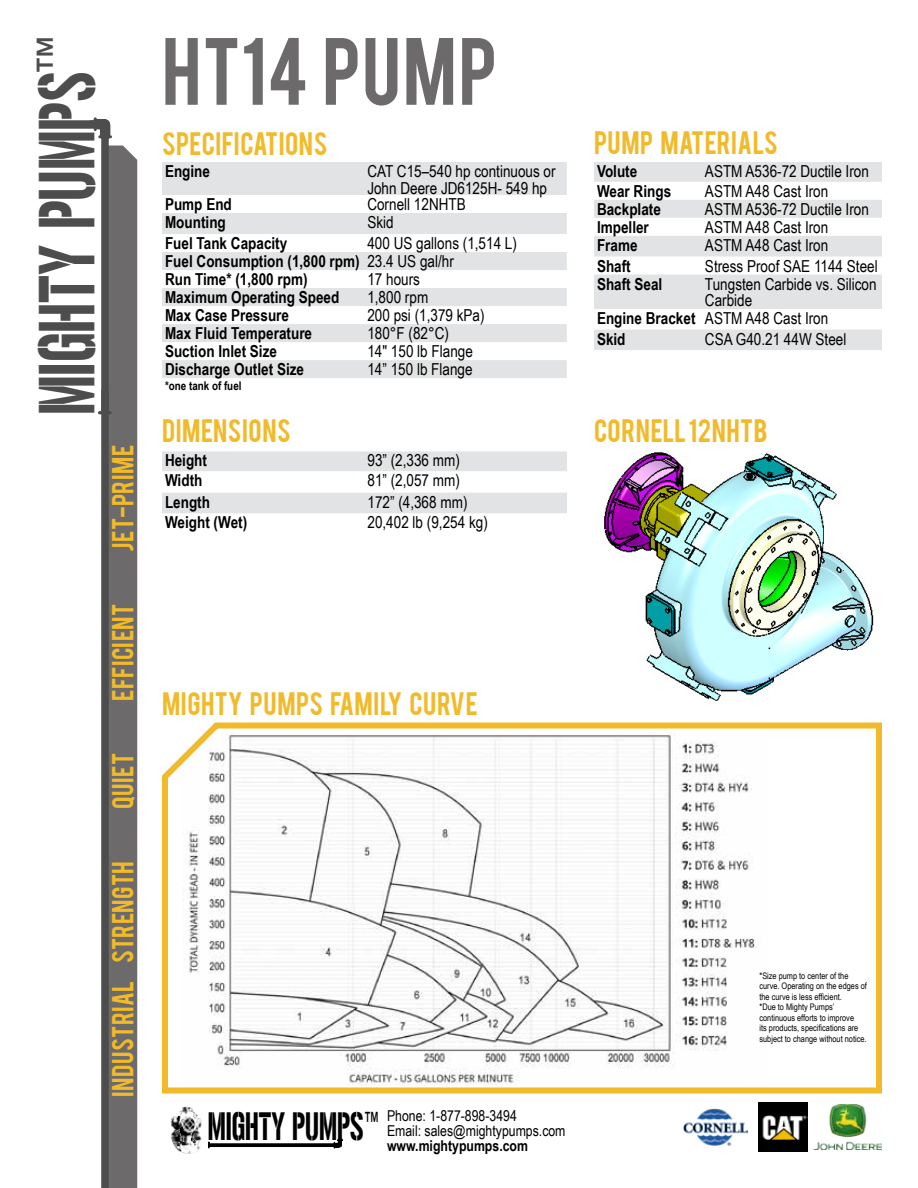
<style>
.page{position:relative;width:918px;height:1188px;background:#fff}
.page>*{position:absolute;margin:0;border:0;box-sizing:border-box;transform-origin:0 0}
.t1{font:75px "Bebas";letter-spacing:.015em;color:#6c6a6a}
.t2{font:69.6px "Gunplay";color:#4d4d4d;scale:.67 1}
.t3{font:25.5px "Bebas";letter-spacing:.02em;color:#f0ba2a}
.t4{font:24px "Bebas";letter-spacing:.02em;color:#f0ba2a}
.t5{font:16.5px/16.5px "Arial Narrow";color:#000}
.t6{font:700 16.5px/18px "Arial Narrow";color:#000}
.t7{font:15px/15px "Arial Narrow";color:#000}
.t8{font:700 15px "Arial Narrow";color:#000}
.t9{font:700 12px "Arial Narrow";color:#000}
.t10{font:9px/10.5px "Arial Narrow";color:#000}
.s1{font-weight:400}
.s2{font-family:"Gunplay";font-size:34.8px}
.s3{font-family:"Helvetica";font-size:28.05px}
</style>
<div class="page">
<img style="left:170px;top:1106px;width:32px;height:48px">
<svg style="left:210px;top:1143px;width:124px;height:4px"></svg>
<svg style="left:208px;top:1142px;width:2px;height:6px"></svg>
<svg style="left:334px;top:1138px;width:8px;height:10px"></svg>
<svg style="left:594px;top:162px;width:288px;height:188px;fill:#e2e3e4"></svg>
<svg style="left:162px;top:451px;width:405px;height:62px"></svg>
<svg style="left:162px;top:162px;width:405px;height:216px;fill:#e2e3e4"></svg>
<img style="left:758px;top:1103px;width:50px;height:49px">
<img style="left:684px;top:1108px;width:63px;height:37px">
<img style="left:816px;top:1104px;width:65px;height:45px">
<div style="left:101px;top:124px;width:8px;height:289px;background:#4d4d4d"></div>
<svg style="left:90px;top:119px;width:21px;height:19px"></svg>
<svg style="left:99px;top:146px;width:38px;height:1042px;background:#6e6d6d"></svg>
<img style="left:604px;top:452px;width:270px;height:248px">
<svg style="left:162px;top:722px;width:720px;height:372px"></svg>
<h2 class="t2" style="left:27px;top:415px;width:574px;rotate:-90deg">MIGHTY PUMPS<sup>™</sup></h2>
<h3 class="t4" style="left:105px;top:552px;width:106px;rotate:-90deg">JET-PRIME</h3>
<h3 class="t4" style="left:105px;top:701px;width:96px;rotate:-90deg">EFFICIENT</h3>
<h3 class="t4" style="left:105px;top:809px;width:55px;rotate:-90deg">QUIET</h3>
<h3 class="t4" style="left:105px;top:1097px;width:235px;rotate:-90deg">INDUSTRIAL STRENGTH</h3>
<h1 class="t1" style="left:162px;top:17px;width:337px">HT14 PUMP</h1>
<h3 class="t3" style="left:162px;top:125px;width:165px">SPECIFICATIONS</h3>
<h3 class="t3" style="left:594px;top:125px;width:172px">PUMP MATERIALS</h3>
<p class="t6" style="left:165px;top:161px;width:47px">Engine</p>
<p class="t5" style="left:367px;top:162px;width:190px">CAT C15–540 hp continuous or<br>John Deere JD6125H- 549 hp</p>
<p class="t6" style="left:165px;top:194px;width:68px">Pump End</p>
<p class="t5" style="left:367px;top:195px;width:100px">Cornell 12NHTB</p>
<p class="t6" style="left:165px;top:212px;width:62px">Mounting</p>
<p class="t5" style="left:367px;top:213px;width:28px">Skid</p>
<p class="t6" style="left:165px;top:233px;width:124px">Fuel Tank Capacity</p>
<p class="t6" style="left:165px;top:233px;width:354px;text-indent:202px"><span class="s1">400 US gallons (1,514 L)<br></span>Fuel Consumption (1,800 rpm) <span class="s1">23.4 US gal/hr<br></span>Run Time* (1,800 rpm)</p>
<p class="t5" style="left:367px;top:270px;width:54px">17 hours</p>
<p class="t6" style="left:165px;top:287px;width:176px">Maximum Operating Speed</p>
<p class="t5" style="left:367px;top:288px;width:62px">1,800 rpm</p>
<p class="t6" style="left:165px;top:306px;width:126px">Max Case Pressure</p>
<p class="t5" style="left:367px;top:306px;width:119px">200 psi (1,379 kPa)</p>
<p class="t6" style="left:165px;top:324px;width:149px">Max Fluid Temperature</p>
<p class="t5" style="left:367px;top:324px;width:83px">180°F (82°C)</p>
<p class="t6" style="left:165px;top:342px;width:114px">Suction Inlet Size</p>
<p class="t5" style="left:367px;top:342px;width:107px">14" 150 lb Flange</p>
<p class="t6" style="left:165px;top:360px;width:141px">Discharge Outlet Size</p>
<p class="t5" style="left:367px;top:361px;width:107px">14” 150 lb Flange</p>
<p class="t9" style="left:165px;top:377px;width:78px">*one tank of fuel</p>
<h3 class="t3" style="left:162px;top:412px;width:130px">DIMENSIONS</h3>
<p class="t6" style="left:165px;top:451px;width:44px">Height</p>
<p class="t5" style="left:368px;top:452px;width:94px">93” (2,336 mm)</p>
<p class="t6" style="left:165px;top:471px;width:39px">Width</p>
<p class="t5" style="left:368px;top:472px;width:94px">81” (2,057 mm)</p>
<p class="t6" style="left:165px;top:492px;width:47px">Length</p>
<p class="t5" style="left:368px;top:493px;width:102px">172” (4,368 mm)</p>
<p class="t6" style="left:165px;top:513px;width:84px">Weight (Wet)</p>
<p class="t5" style="left:368px;top:514px;width:122px">20,402 lb (9,254 kg)</p>
<p class="t6" style="left:597px;top:161px;width:42px">Volute</p>
<p class="t5" style="left:705px;top:162px;width:165px">ASTM A536-72 Ductile Iron</p>
<p class="t6" style="left:597px;top:181px;width:76px">Wear Rings</p>
<p class="t5" style="left:705px;top:182px;width:125px">ASTM A48 Cast Iron</p>
<p class="t6" style="left:597px;top:199px;width:65px">Backplate</p>
<p class="t5" style="left:705px;top:200px;width:165px">ASTM A536-72 Ductile Iron</p>
<p class="t6" style="left:597px;top:217px;width:53px">Impeller</p>
<p class="t5" style="left:705px;top:218px;width:125px">ASTM A48 Cast Iron</p>
<p class="t6" style="left:597px;top:235px;width:42px">Frame</p>
<p class="t5" style="left:705px;top:236px;width:125px">ASTM A48 Cast Iron</p>
<p class="t6" style="left:597px;top:256px;width:35px">Shaft</p>
<p class="t5" style="left:705px;top:257px;width:174px">Stress Proof SAE 1144 Steel</p>
<p class="t6" style="left:597px;top:274px;width:67px">Shaft Seal</p>
<p class="t5" style="left:705px;top:275px;width:173px">Tungsten Carbide vs. Silicon<br>Carbide</p>
<p class="t6" style="left:597px;top:307px;width:233px;line-height:20.5px">Engine Bracket <span class="s1">ASTM A48 Cast Iron<br></span>Skid</p>
<p class="t5" style="left:705px;top:330px;width:143px">CSA G40.21 44W Steel</p>
<h3 class="t3" style="left:594px;top:412px;width:175px">CORNELL 12NHTB</h3>
<h3 class="t3" style="left:162px;top:685px;width:317px">MIGHTY PUMPS FAMILY CURVE</h3>
<p class="t7" style="left:387px;top:1108px;width:180px;text-indent:-179px"><span class="s2">MIGHTY PUMPS</span><span class="s3">™</span> Phone: 1-877-898-3494<br>Email: sales@mightypumps.com</p>
<p class="t8" style="left:387px;top:1134px;width:143px">www.mightypumps.com</p>
<p class="t10" style="left:759px;top:970px;width:109px">*Size pump to center of the curve. Operating on the edges of the curve is less efficient.<br>*Due to Mighty Pumps’ continuous efforts to improve<br>its products, specifications are subject to change without notice.</p>
</div>
